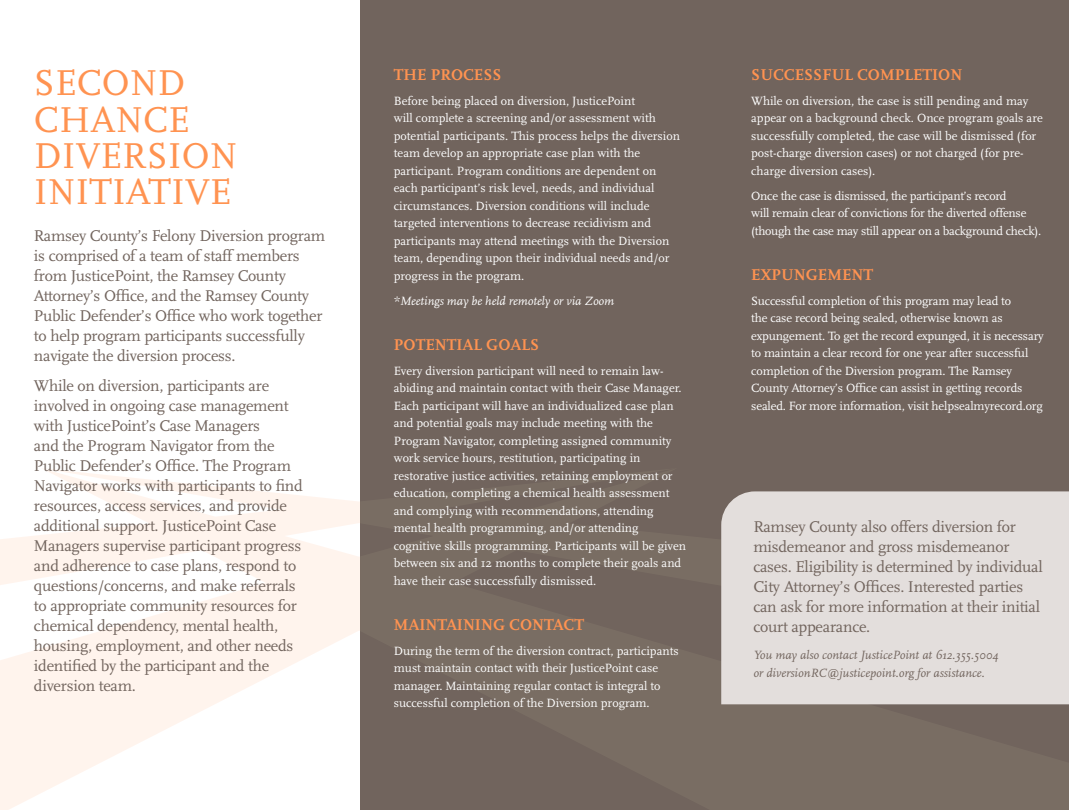
<style>
.page{position:relative;width:1069px;height:810px;background:#fff}
.page>*{position:absolute;margin:0;border:0;box-sizing:border-box;transform-origin:0 0}
.t1{font:37.5px/36.2px "Scala LF";color:#ff9351}
.t2{font:16.25px/20px "Scala";letter-spacing:-.015em;color:#71645d}
.t3{font:700 16.25px "Scala";color:#ff9351}
.t4{font:12.5px/17.5px "Scala";color:#fff}
.t5{font:12.5px/17.5px "Scala";letter-spacing:-.02em;color:#fff}
.t6{font:italic 12.5px/17.5px "Scala";color:#71645d}
.t7{font:italic 12.5px "Scala";color:#fff}
</style>
<div class="page">
<div style="left:360px;top:0;width:709px;height:810px;background:#71645d"></div>
<svg style="left:0;top:469px;width:360px;height:341px;fill:#fff4ed"></svg>
<div style="left:721px;top:491px;width:348px;height:213px;background:#e3dedc"></div>
<p class="t1" style="left:34px;top:66px;width:205px">SECOND<br>CHANCE<br>DIVERSION<br>INITIATIVE</p>
<p class="t2" style="left:34px;top:226px;width:293px">Ramsey County’s Felony Diversion program is comprised of a team of staff members from JusticePoint, the Ramsey County Attorney’s Office, and the Ramsey County Public Defender’s Office who work together to help program participants successfully navigate the diversion process.</p>
<p class="t2" style="left:34px;top:376px;width:270px">While on diversion, participants are involved in ongoing case management with JusticePoint’s Case Managers<br>and the Program Navigator from the Public Defender’s Office. The Program Navigator works with participants to find resources, access services, and provide additional support. JusticePoint Case Managers supervise participant progress and adherence to case plans, respond to questions/concerns, and make referrals to appropriate community resources for chemical dependency, mental health, housing, employment, and other needs identified by the participant and the diversion team.</p>
<p class="t3" style="left:394px;top:65px;width:109px">THE PROCESS</p>
<p class="t4" style="left:394px;top:92px;width:288px">Before being placed on diversion, JusticePoint<br>will complete a screening and/or assessment with potential participants. This process helps the diversion team develop an appropriate case plan with the participant. Program conditions are dependent on each participant’s risk level, needs, and individual circumstances. Diversion conditions will include targeted interventions to decrease recidivism and participants may attend meetings with the Diversion team, depending upon their individual needs and/or progress in the program.</p>
<p class="t7" style="left:394px;top:294px;width:222px">*Meetings may be held remotely or via Zoom</p>
<p class="t3" style="left:394px;top:335px;width:147px">POTENTIAL GOALS</p>
<p class="t4" style="left:394px;top:362px;width:294px">Every diversion participant will need to remain law&shy;abiding and maintain contact with their Case Manager.<br>Each participant will have an individualized case plan and potential goals may include meeting with the Program Navigator, completing assigned community work service hours, restitution, participating in restorative justice activities, retaining employment or education, completing a chemical health assessment and complying with recommendations, attending mental health programming, and/or attending cognitive skills programming. Participants will be given between six and 12 months to complete their goals and have their case successfully dismissed.</p>
<p class="t3" style="left:394px;top:615px;width:192px">MAINTAINING CONTACT</p>
<p class="t4" style="left:394px;top:642px;width:286px">During the term of the diversion contract, participants must maintain contact with their JusticePoint case manager. Maintaining regular contact is integral to successful completion of the Diversion program.</p>
<p class="t3" style="left:751px;top:65px;width:213px">SUCCESSFUL COMPLETION</p>
<p class="t4" style="left:751px;top:92px;width:293px">While on diversion, the case is still pending and may appear on a background check. Once program goals are successfully completed, the case will be dismissed (for post-charge diversion cases) or not charged (for pre&shy;charge diversion cases).</p>
<p class="t5" style="left:751px;top:187px;width:291px">Once the case is dismissed, the participant’s record<br>will remain clear of convictions for the diverted offense (though the case may still appear on a background check).</p>
<p class="t3" style="left:751px;top:265px;width:123px">EXPUNGEMENT</p>
<p class="t4" style="left:751px;top:292px;width:294px">Successful completion of this program may lead to<br>the case record being sealed, otherwise known as expungement. To get the record expunged, it is necessary to maintain a clear record for one year after successful completion of the Diversion program. The Ramsey County Attorney’s Office can assist in getting records sealed. For more information, visit helpsealmyrecord.org</p>
<p class="t2" style="left:753px;top:517px;width:291px">Ramsey County also offers diversion for misdemeanor and gross misdemeanor cases. Eligibility is determined by individual City Attorney’s Offices. Interested parties can ask for more information at their initial court appearance.</p>
<p class="t6" style="left:753px;top:647px;width:246px">You may also contact JusticePoint at 612.355.5004 or diversionRC@justicepoint.org for assistance.</p>
</div>
